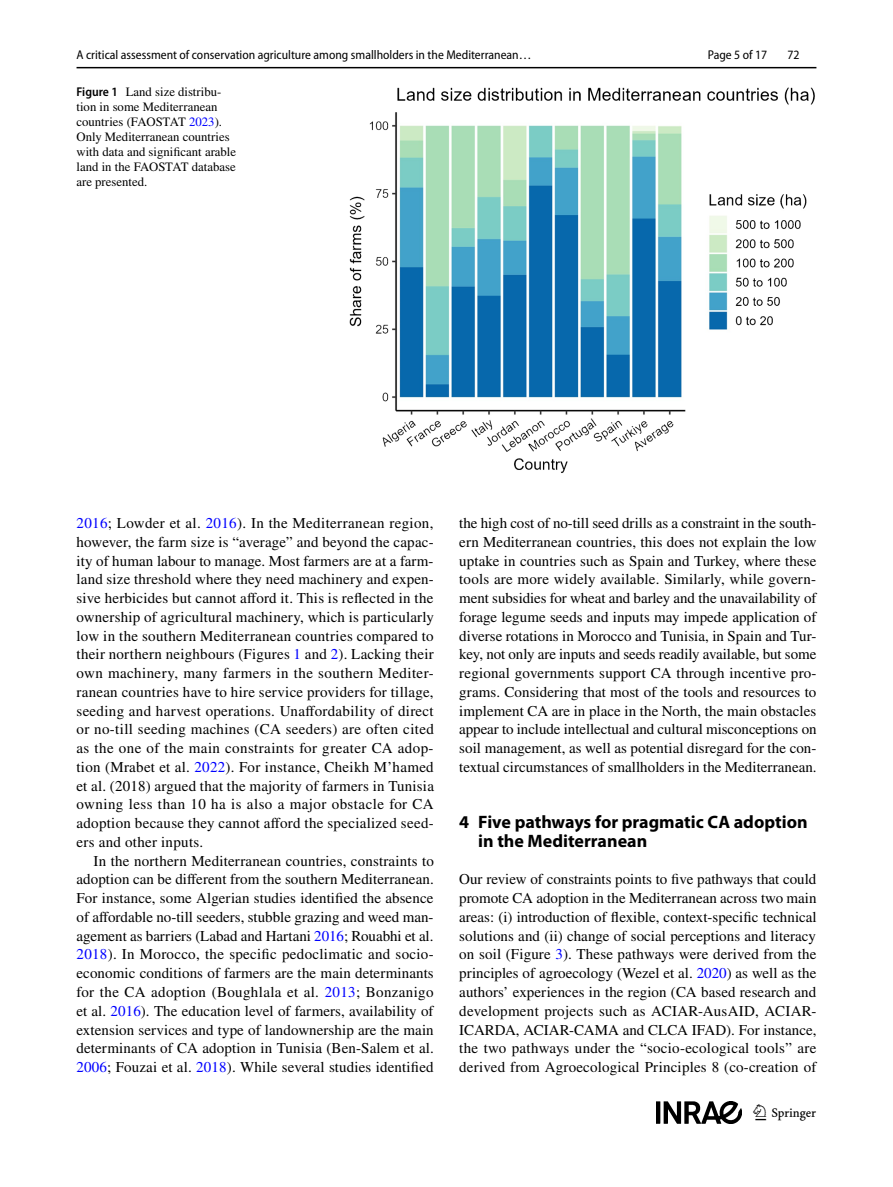
<style>
.page{position:relative;width:893px;height:1187px;background:#fff}
.page>*{position:absolute;margin:0;border:0;box-sizing:border-box;transform-origin:0 0}
.t1{font:22.5px "Springnew Regular 3";color:#000}
.t2{font:700 18px/18.8px "Myriad Pro";color:#000}
.t3{font:15px/18.8px "STIX";letter-spacing:.01em;color:#000;text-align:justify}
.t4{font:12.75px/15px "STIX";color:#000}
.t5{font:12.75px "Myriad Pro Semi Cn 3";color:#000}
.t6{font:semi-condensed 12.75px "Myriad Pro";color:#000}
.s1{font-family:"Myriad Pro";font-weight:600;font-stretch:semi-condensed}
.s2{color:#00f}
</style>
<div class="page">
<hr style="left:77px;top:67px;width:739px;height:1px;background:#000">
<img style="left:656px;top:1101px;width:85px;height:22px">
<img style="left:349px;top:87px;width:466px;height:386px">
<p class="t5" style="left:77px;top:48px;width:456px">A critical assessment of conservation agriculture among smallholders in the Mediterranean…</p>
<p class="t4" style="left:77px;top:85px;width:161px"><span class="s1">Figure 1</span> Land size distribu&shy;tion in some Mediterranean countries (FAOSTAT <span class="s2">2023</span>).<br>Only Mediterranean countries with data and significant arable land in the FAOSTAT database are presented.</p>
<p class="t6" style="left:708px;top:48px;width:61px">Page 5 of 17</p>
<p class="t6" style="left:787px;top:48px;width:14px">72</p>
<p class="t3" style="left:77px;top:514px;width:359px"><span class="s2">2016</span>; Lowder et al. <span class="s2">2016</span>). In the Mediterranean region, however, the farm size is “average” and beyond the capac&shy;ity of human labour to manage. Most farmers are at a farm&shy;land size threshold where they need machinery and expen&shy;sive herbicides but cannot afford it. This is reflected in the ownership of agricultural machinery, which is particularly low in the southern Mediterranean countries compared to their northern neighbours (Figures <span class="s2">1</span> and <span class="s2">2</span>). Lacking their own machinery, many farmers in the southern Mediter&shy;ranean countries have to hire service providers for tillage, seeding and harvest operations. Unaffordability of direct or no-till seeding machines (CA seeders) are often cited as the one of the main constraints for greater CA adop&shy;tion (Mrabet et al. <span class="s2">2022</span>). For instance, Cheikh M’hamed et al. (2018) argued that the majority of farmers in Tunisia owning less than 10 ha is also a major obstacle for CA adoption because they cannot afford the specialized seed&shy;ers and other inputs.</p>
<p class="t3" style="left:77px;top:852px;width:359px;text-indent:17px">In the northern Mediterranean countries, constraints to adoption can be different from the southern Mediterranean.<br>For instance, some Algerian studies identified the absence of affordable no-till seeders, stubble grazing and weed man&shy;agement as barriers (Labad and Hartani <span class="s2">2016</span>; Rouabhi et al.<br><span class="s2">2018</span>). In Morocco, the specific pedoclimatic and socio&shy;economic conditions of farmers are the main determinants for the CA adoption (Boughlala et al. <span class="s2">2013</span>; Bonzanigo et al. <span class="s2">2016</span>). The education level of farmers, availability of extension services and type of landownership are the main determinants of CA adoption in Tunisia (Ben-Salem et al.<br><span class="s2">2006</span>; Fouzai et al. <span class="s2">2018</span>). While several studies identified</p>
<p class="t3" style="left:459px;top:514px;width:359px">the high cost of no-till seed drills as a constraint in the south&shy;ern Mediterranean countries, this does not explain the low uptake in countries such as Spain and Turkey, where these tools are more widely available. Similarly, while govern&shy;ment subsidies for wheat and barley and the unavailability of forage legume seeds and inputs may impede application of diverse rotations in Morocco and Tunisia, in Spain and Tur&shy;key, not only are inputs and seeds readily available, but some regional governments support CA through incentive pro&shy;grams. Considering that most of the tools and resources to implement CA are in place in the North, the main obstacles appear to include intellectual and cultural misconceptions on soil management, as well as potential disregard for the con&shy;textual circumstances of smallholders in the Mediterranean.</p>
<p class="t2" style="left:478px;top:812px;width:331px;text-indent:-19px">4 Five pathways for pragmatic CA adoption in the Mediterranean</p>
<p class="t3" style="left:459px;top:871px;width:359px">Our review of constraints points to five pathways that could promote CA adoption in the Mediterranean across two main areas: (i) introduction of flexible, context-specific technical solutions and (ii) change of social perceptions and literacy on soil (Figure <span class="s2">3</span>). These pathways were derived from the principles of agroecology (Wezel et al. <span class="s2">2020</span>) as well as the authors’ experiences in the region (CA based research and development projects such as ACIAR-AusAID, ACIAR-ICARDA, ACIAR-CAMA and CLCA IFAD). For instance, the two pathways under the “socio-ecological tools” are derived from Agroecological Principles 8 (co-creation of</p>
<h1 class="t1" style="left:755px;top:1104px;width:62px">1 3</h1>
</div>
